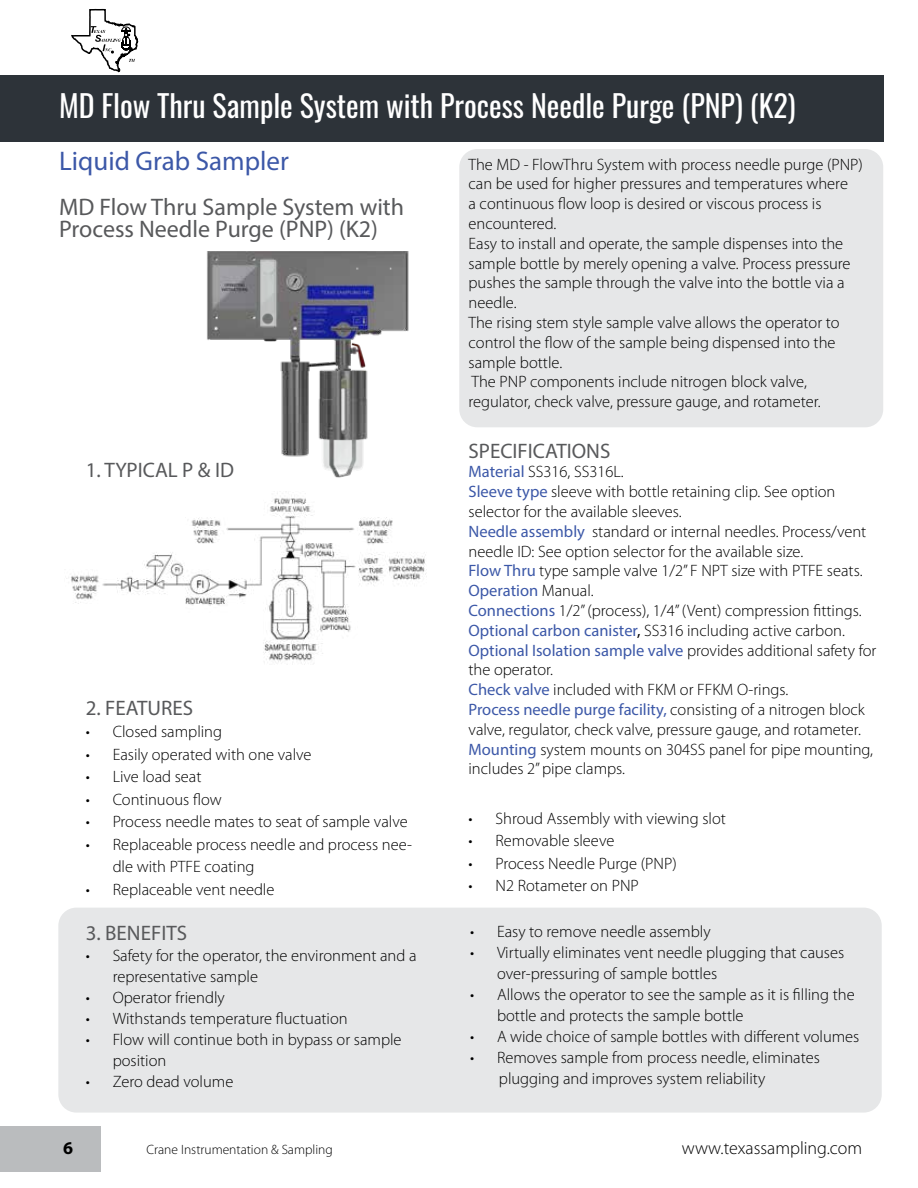
<style>
.page{position:relative;width:918px;height:1188px;background:#fff}
.page>*{position:absolute;margin:0;border:0;box-sizing:border-box;transform-origin:0 0}
.t1{font:30px "Oswald";color:#fff}
.t2{font:27px "Myriad Pro";color:#3c58a8}
.t3{font:24px/22.5px "Myriad Pro";color:#58595b}
.t4{font:21px "Myriad Pro";color:#58595b}
.t5{font:300 18px "Myriad Pro";color:#000}
.t6{font:700 18px "Myriad Pro";color:#000}
.t7{font:300 16.5px/19.8px "Myriad Pro";color:#000}
.t8{font:300 13.5px "Myriad Pro";color:#000}
.s1{font-weight:400;color:#3c58a8}
.s2{font-weight:400}
</style>
<div class="page">
<div style="left:0;top:1127px;width:101px;height:45px;background:#babcbe"></div>
<div style="left:0;top:76px;width:884px;height:66px;background:#2d3339"></div>
<svg style="left:70px;top:8px;width:69px;height:68px"></svg>
<div style="left:459px;top:149px;width:424px;height:278px;background:#e6e7e8;border-radius:18px"></div>
<div style="left:58px;top:908px;width:824px;height:205px;background:#e6e7e8;border-radius:18px"></div>
<img style="left:207px;top:252px;width:202px;height:226px">
<img style="left:66px;top:493px;width:361px;height:172px">
<h1 class="t1" style="left:59px;top:79px;width:738px">MD Flow Thru Sample System with Process Needle Purge (PNP) (K2)</h1>
<h2 class="t2" style="left:59px;top:144px;width:231px">Liquid Grab Sampler</h2>
<h3 class="t3" style="left:59px;top:195px;width:347px">MD Flow Thru Sample System with<br>Process Needle Purge (PNP) (K2)</h3>
<p class="t4" style="left:86px;top:457px;width:150px">1. TYPICAL P &amp; ID</p>
<p class="t4" style="left:86px;top:695px;width:109px">2. FEATURES</p>
<p class="t7" style="left:86px;top:722px;width:138px">• Closed sampling</p>
<p class="t7" style="left:86px;top:744px;width:227px">• Easily operated with one valve</p>
<p class="t7" style="left:86px;top:767px;width:117px">• Live load seat</p>
<p class="t7" style="left:86px;top:789px;width:137px">• Continuous flow</p>
<p class="t7" style="left:86px;top:812px;width:324px">• Process needle mates to seat of sample valve</p>
<p class="t7" style="left:113px;top:833px;width:301px;line-height:22.5px;text-indent:-27px">• Replaceable process needle and process nee&shy;dle with PTFE coating</p>
<p class="t7" style="left:86px;top:879px;width:190px">• Replaceable vent needle</p>
<p class="t4" style="left:86px;top:920px;width:103px">3. BENEFITS</p>
<p class="t7" style="left:113px;top:945px;width:305px;line-height:21px;text-indent:-27px">• Safety for the operator, the environment and a representative sample</p>
<p class="t7" style="left:86px;top:988px;width:141px">• Operator friendly</p>
<p class="t7" style="left:86px;top:1009px;width:264px">• Withstands temperature fluctuation</p>
<p class="t7" style="left:113px;top:1029px;width:290px;line-height:21px;text-indent:-27px">• Flow will continue both in bypass or sample position</p>
<p class="t7" style="left:86px;top:1072px;width:149px">• Zero dead volume</p>
<p class="t7" style="left:469px;top:154px;width:396px">The MD - FlowThru System with process needle purge (PNP) can be used for higher pressures and temperatures where<br>a continuous flow loop is desired or viscous process is encountered.<br>Easy to install and operate, the sample dispenses into the sample bottle by merely opening a valve. Process pressure pushes the sample through the valve into the bottle via a needle.<br>The rising stem style sample valve allows the operator to control the flow of the sample being dispensed into the sample bottle.<br>The PNP components include nitrogen block valve, regulator, check valve, pressure gauge, and rotameter.</p>
<p class="t4" style="left:469px;top:438px;width:143px">SPECIFICATIONS</p>
<p class="t7" style="left:469px;top:462px;width:409px"><span class="s1">Material</span> SS316, SS316L.<br><span class="s1">Sleeve type</span> sleeve with bottle retaining clip. See option selector for the available sleeves.<br><span class="s1">Needle assembly</span> standard or internal needles. Process/vent needle ID: See option selector for the available size.<br><span class="s1">Flow Thru</span> type sample valve 1/2” F NPT size with PTFE seats.<br><span class="s1">Operation</span> Manual.<br><span class="s1">Connections</span> 1/2” (process), 1/4” (Vent) compression fittings.<br><span class="s1">Optional carbon canister</span><span class="s2">,</span> SS316 including active carbon.<br><span class="s1">Optional Isolation sample valve</span> provides additional safety for the operator.<br><span class="s1">Check valve</span> included with FKM or FFKM O-rings.<br><span class="s1">Process needle purge facility,</span> consisting of a nitrogen block valve, regulator, check valve, pressure gauge, and rotameter.<br><span class="s1">Mounting</span> system mounts on 304SS panel for pipe mounting, includes 2” pipe clamps.</p>
<p class="t7" style="left:469px;top:808px;width:259px">• Shroud Assembly with viewing slot</p>
<p class="t7" style="left:469px;top:831px;width:147px">• Removable sleeve</p>
<p class="t7" style="left:469px;top:853px;width:210px">• Process Needle Purge (PNP)</p>
<p class="t7" style="left:469px;top:876px;width:172px">• N2 Rotameter on PNP</p>
<p class="t7" style="left:470px;top:921px;width:242px">• Easy to remove needle assembly</p>
<p class="t7" style="left:497px;top:942px;width:349px;line-height:21px;text-indent:-27px">• Virtually eliminates vent needle plugging that causes over-pressuring of sample bottles</p>
<p class="t7" style="left:497px;top:984px;width:359px;line-height:21px;text-indent:-27px">• Allows the operator to see the sample as it is filling the bottle and protects the sample bottle</p>
<p class="t7" style="left:470px;top:1026px;width:391px">• A wide choice of sample bottles with different volumes</p>
<p class="t7" style="left:499px;top:1047px;width:323px;line-height:21px;text-indent:-29px">• Removes sample from process needle, eliminates plugging and improves system reliability</p>
<p class="t6" style="left:63px;top:1138px;width:11px">6</p>
<p class="t8" style="left:146px;top:1141px;width:188px">Crane Instrumentation &amp; Sampling</p>
<p class="t5" style="left:682px;top:1137px;width:182px">www.texassampling.com</p>
</div>
